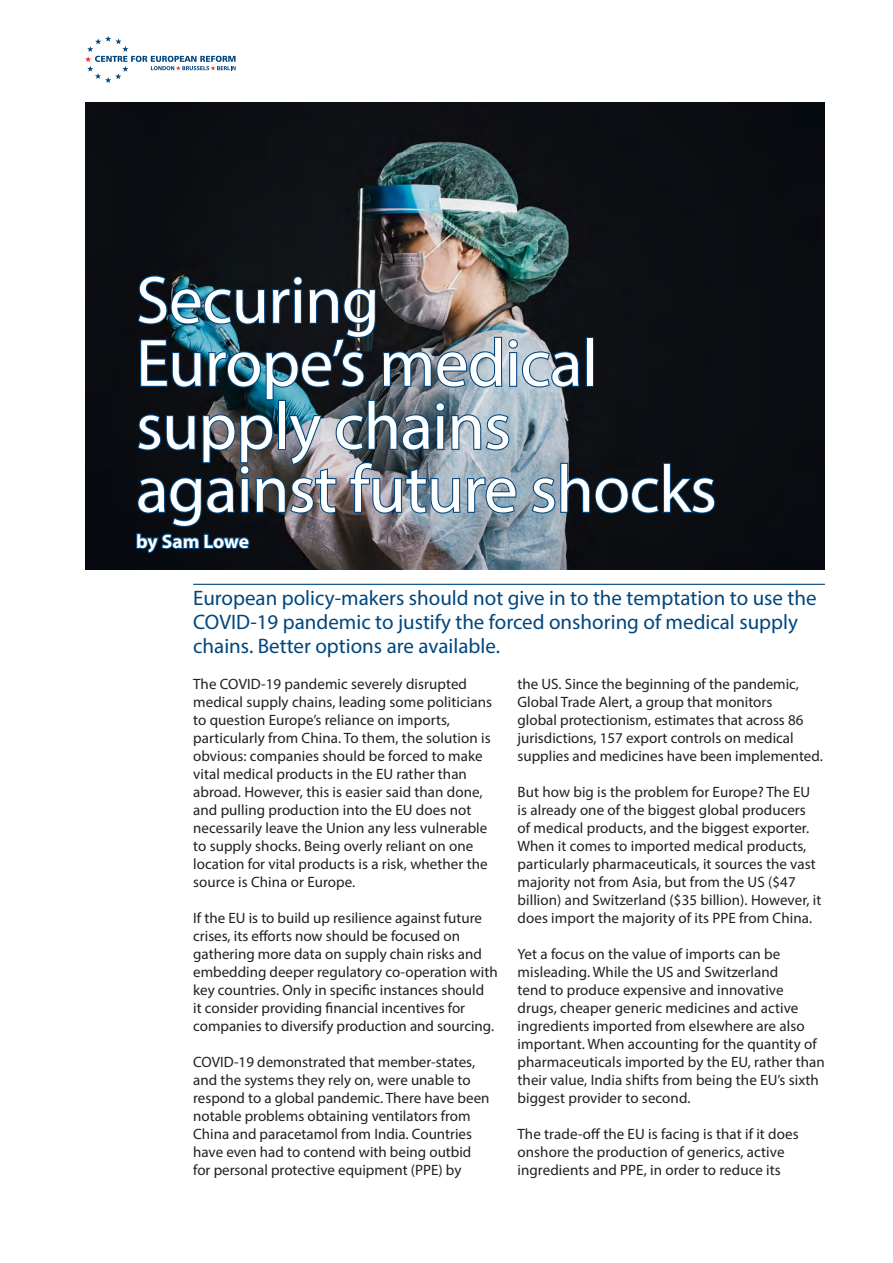
<style>
.page{position:relative;width:893px;height:1263px;background:#fff}
.page>*{position:absolute;margin:0;border:0;box-sizing:border-box;transform-origin:0 0}
.t1{font:67.5px/63px "Myriad Pro";letter-spacing:-.01em;color:#fff}
.t2{font:21px/24px "Myriad Pro";color:#00467e}
.t3{font:700 19.5px "Myriad Pro";letter-spacing:-.01em;color:#fff}
.Body_Copy{font:15px/18px "Myriad Pro";letter-spacing:.005em;color:#231f20}
</style>
<div class="page">
<img style="left:85px;top:102px;width:740px;height:467px">
<hr style="left:193px;top:584px;width:632px;height:1px;background:#00467e">
<img style="left:135px;top:274px;width:581px;height:296px">
<svg style="left:85px;top:36px;width:151px;height:47px"></svg>
<p class="t1" style="left:136px;top:268px;width:582px">Securing<br>Europe’s medical supply chains against future shocks</p>
<p class="t3" style="left:136px;top:528px;width:114px">by Sam Lowe</p>
<p class="t2" style="left:193px;top:585px;width:625px">European policy-makers should not give in to the temptation to use the<br>COVID-19 pandemic to justify the forced onshoring of medical supply chains. Better options are available.</p>
<p class="Body_Copy" style="left:193px;top:674px;width:300px">The COVID-19 pandemic severely disrupted medical supply chains, leading some politicians to question Europe’s reliance on imports, particularly from China. To them, the solution is obvious: companies should be forced to make vital medical products in the EU rather than abroad. However, this is easier said than done, and pulling production into the EU does not necessarily leave the Union any less vulnerable to supply shocks. Being overly reliant on one location for vital products is a risk, whether the source is China or Europe.</p>
<p class="Body_Copy" style="left:193px;top:908px;width:306px">If the EU is to build up resilience against future crises, its efforts now should be focused on gathering more data on supply chain risks and embedding deeper regulatory co-operation with key countries. Only in specific instances should<br>it consider providing financial incentives for companies to diversify production and sourcing.</p>
<p class="Body_Copy" style="left:193px;top:1052px;width:298px">COVID-19 demonstrated that member-states, and the systems they rely on, were unable to respond to a global pandemic. There have been notable problems obtaining ventilators from China and paracetamol from India. Countries have even had to contend with being outbid for personal protective equipment (PPE) by</p>
<p class="Body_Copy" style="left:518px;top:674px;width:307px">the US. Since the beginning of the pandemic, Global Trade Alert, a group that monitors<br>global protectionism, estimates that across 86 jurisdictions, 157 export controls on medical supplies and medicines have been implemented.</p>
<p class="Body_Copy" style="left:518px;top:782px;width:305px">But how big is the problem for Europe? The EU is already one of the biggest global producers of medical products, and the biggest exporter.<br>When it comes to imported medical products, particularly pharmaceuticals, it sources the vast majority not from Asia, but from the US ($47 billion) and Switzerland ($35 billion). However, it does import the majority of its PPE from China.</p>
<p class="Body_Copy" style="left:518px;top:944px;width:309px">Yet a focus on the value of imports can be misleading. While the US and Switzerland<br>tend to produce expensive and innovative drugs, cheaper generic medicines and active ingredients imported from elsewhere are also important. When accounting for the quantity of pharmaceuticals imported by the EU, rather than their value, India shifts from being the EU’s sixth biggest provider to second.</p>
<p class="Body_Copy" style="left:518px;top:1124px;width:283px">The trade-off the EU is facing is that if it does onshore the production of generics, active ingredients and PPE, in order to reduce its</p>
</div>
